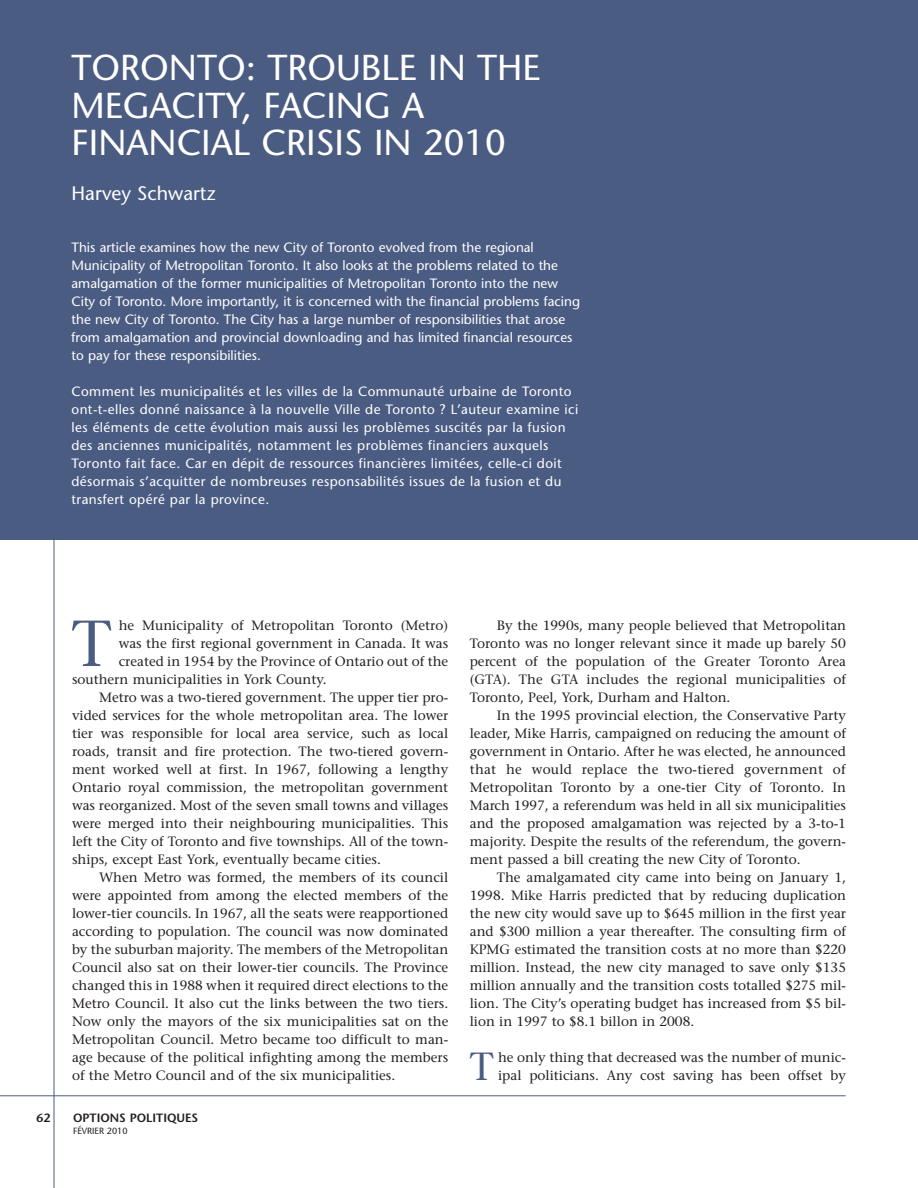
<style>
.page{position:relative;width:918px;height:1188px;background:#fff}
.page>*{position:absolute;margin:0;border:0;box-sizing:border-box;transform-origin:0 0}
.t1{font:64.8px "Stone Serif";color:#4b5c83}
.t2{font:39.15px "Stone Serif";color:#4b5c83}
.t3{font:36px/37.5px "Stone Sans";color:#fff}
.t4{font:19.5px "Stone Sans";color:#fff}
.t5{font:13.5px/18px "Stone Serif";color:#231f20;text-align:justify}
.t6{font:13.5px/18px "Stone Sans";color:#fff}
.t7{font:13.5px/18px "Stone Sans";letter-spacing:.03em;color:#fff}
.t8{font:600 12px "Stone Sans";color:#231f20}
.t9{font:9px "Stone Sans";color:#231f20}
</style>
<div class="page">
<hr style="left:54px;top:0;width:1px;height:1188px;background:#4b5c83">
<div style="left:0;top:0;width:918px;height:540px;background:#4b5c83"></div>
<hr style="left:0;top:1095px;width:846px;height:1px;background:#4b5c83">
<h3 class="t3" style="left:72px;top:53px;width:470px">TORONTO: TROUBLE IN THE<br>MEGACITY, FACING A<br>FINANCIAL CRISIS IN 2010</h3>
<h3 class="t4" style="left:72px;top:186px;width:145px">Harvey Schwartz</h3>
<p class="t6" style="left:72px;top:240px;width:510px">This article examines how the new City of Toronto evolved from the regional Municipality of Metropolitan Toronto. It also looks at the problems related to the amalgamation of the former municipalities of Metropolitan Toronto into the new City of Toronto. More importantly, it is concerned with the financial problems facing the new City of Toronto. The City has a large number of responsibilities that arose from amalgamation and provincial downloading and has limited financial resources to pay for these responsibilities.</p>
<p class="t7" style="left:72px;top:384px;width:508px">Comment les municipalités et les villes de la Communauté urbaine de Toronto ont-t-elles donné naissance à la nouvelle Ville de Toronto ? L’auteur examine ici les éléments de cette évolution mais aussi les problèmes suscités par la fusion des anciennes municipalités, notamment les problèmes financiers auxquels Toronto fait face. Car en dépit de ressources financières limitées, celle-ci doit désormais s’acquitter de nombreuses responsabilités issues de la fusion et du transfert opéré par la province.</p>
<p class="t8" style="left:37px;top:1113px;width:15px">62</p>
<h1 class="t1" style="left:72px;top:618px;width:41px">T</h1>
<p class="t5" style="left:119px;top:618px;width:331px">he Municipality of Metropolitan Toronto (Metro)</p>
<p class="t5" style="left:119px;top:636px;width:331px">was the first regional government in Canada. It was</p>
<p class="t5" style="left:119px;top:654px;width:331px">created in 1954 by the Province of Ontario out of the</p>
<p class="t5" style="left:72px;top:672px;width:256px">southern municipalities in York County.</p>
<p class="t5" style="left:99px;top:690px;width:351px">Metro was a two-tiered government. The upper tier pro-</p>
<p class="t5" style="left:72px;top:708px;width:378px">vided services for the whole metropolitan area. The lower</p>
<p class="t5" style="left:72px;top:726px;width:378px">tier was responsible for local area service, such as local</p>
<p class="t5" style="left:72px;top:744px;width:378px">roads, transit and fire protection. The two-tiered govern-</p>
<p class="t5" style="left:72px;top:762px;width:378px">ment worked well at first. In 1967, following a lengthy</p>
<p class="t5" style="left:72px;top:780px;width:378px">Ontario royal commission, the metropolitan government</p>
<p class="t5" style="left:72px;top:798px;width:378px">was reorganized. Most of the seven small towns and villages</p>
<p class="t5" style="left:72px;top:816px;width:378px">were merged into their neighbouring municipalities. This</p>
<p class="t5" style="left:72px;top:834px;width:378px">left the City of Toronto and five townships. All of the town-</p>
<p class="t5" style="left:72px;top:852px;width:310px">ships, except East York, eventually became cities.</p>
<p class="t5" style="left:99px;top:870px;width:351px">When Metro was formed, the members of its council</p>
<p class="t5" style="left:72px;top:888px;width:378px">were appointed from among the elected members of the</p>
<p class="t5" style="left:72px;top:906px;width:378px">lower-tier councils. In 1967, all the seats were reapportioned</p>
<p class="t5" style="left:72px;top:924px;width:378px">according to population. The council was now dominated</p>
<p class="t5" style="left:72px;top:942px;width:378px">by the suburban majority. The members of the Metropolitan</p>
<p class="t5" style="left:72px;top:960px;width:378px">Council also sat on their lower-tier councils. The Province</p>
<p class="t5" style="left:72px;top:978px;width:378px">changed this in 1988 when it required direct elections to the</p>
<p class="t5" style="left:72px;top:996px;width:378px">Metro Council. It also cut the links between the two tiers.</p>
<p class="t5" style="left:72px;top:1014px;width:378px">Now only the mayors of the six municipalities sat on the</p>
<p class="t5" style="left:72px;top:1032px;width:378px">Metropolitan Council. Metro became too difficult to man-</p>
<p class="t5" style="left:72px;top:1050px;width:378px">age because of the political infighting among the members</p>
<p class="t5" style="left:72px;top:1068px;width:325px">of the Metro Council and of the six municipalities.</p>
<p class="t8" style="left:73px;top:1113px;width:127px">OPTIONS POLITIQUES</p>
<p class="t9" style="left:73px;top:1127px;width:56px">FÉVRIER 2010</p>
<p class="t5" style="left:470px;top:618px;width:378px;text-indent:27px">By the 1990s, many people believed that Metropolitan Toronto was no longer relevant since it made up barely 50 percent of the population of the Greater Toronto Area (GTA). The GTA includes the regional municipalities of Toronto, Peel, York, Durham and Halton.</p>
<p class="t5" style="left:470px;top:708px;width:378px;text-indent:27px">In the 1995 provincial election, the Conservative Party leader, Mike Harris, campaigned on reducing the amount of government in Ontario. After he was elected, he announced that he would replace the two-tiered government of Metropolitan Toronto by a one-tier City of Toronto. In March 1997, a referendum was held in all six municipalities and the proposed amalgamation was rejected by a 3-to-1 majority. Despite the results of the referendum, the govern&shy;ment passed a bill creating the new City of Toronto.</p>
<p class="t5" style="left:470px;top:870px;width:378px;text-indent:27px">The amalgamated city came into being on January 1, 1998. Mike Harris predicted that by reducing duplication the new city would save up to $645 million in the first year and $300 million a year thereafter. The consulting firm of KPMG estimated the transition costs at no more than $220 million. Instead, the new city managed to save only $135 million annually and the transition costs totalled $275 mil&shy;lion. The City’s operating budget has increased from $5 bil&shy;lion in 1997 to $8.1 billon in 2008.</p>
<h2 class="t2" style="left:470px;top:1051px;width:25px">T</h2>
<p class="t5" style="left:498px;top:1050px;width:349px">he only thing that decreased was the number of munic&shy;ipal politicians. Any cost saving has been offset by</p>
</div>
